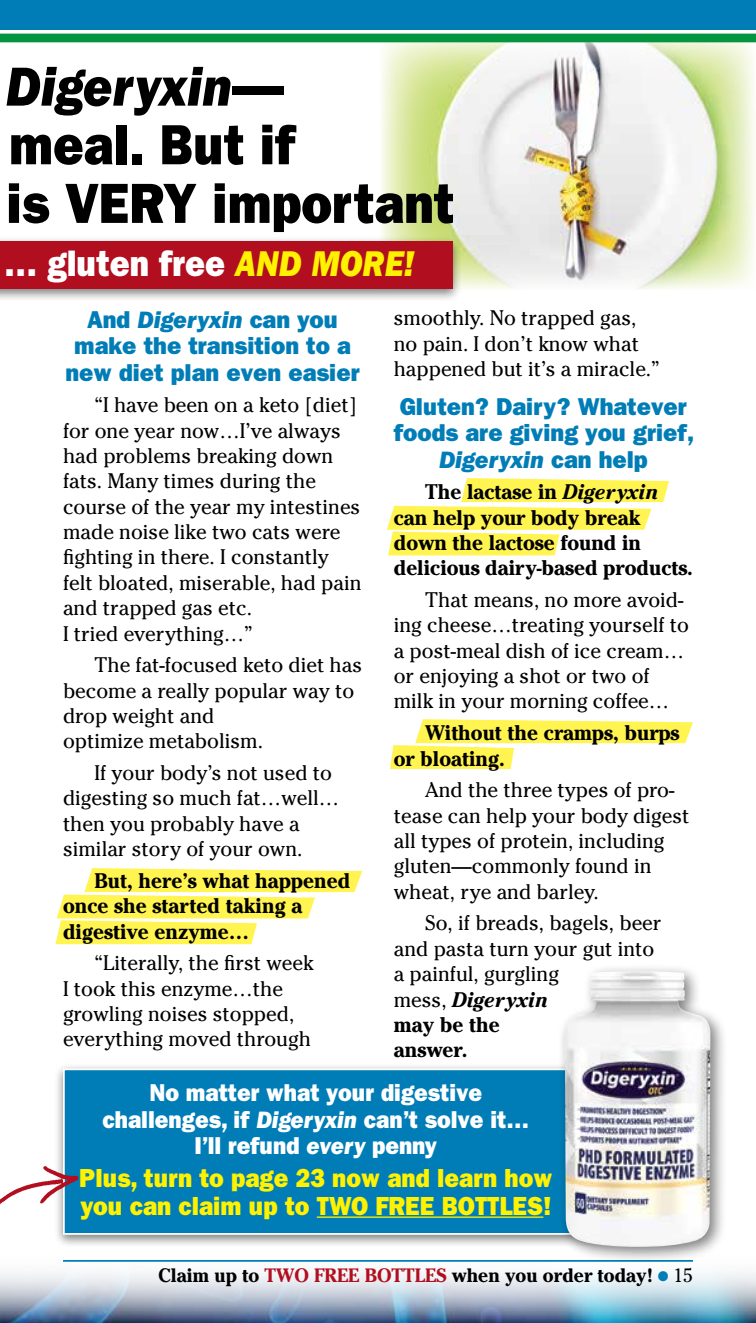
<style>
.page{position:relative;width:756px;height:1323px;background:#fff}
.page>*{position:absolute;margin:0;border:0;box-sizing:border-box;transform-origin:0 0}
.t1{font:800 56.88px/58.6px "Franklin Gothic";color:#000;scale:.9 1}
.t2{font:800 36.93px "Franklin Gothic";color:#fff;scale:.9 1}
.t3{font:800 26.25px/27.1px "Franklin Gothic";color:#fff200;scale:.93 1}
.t4{font:800 24.5px/26.2px "Franklin Gothic";color:#007db7;text-align:center}
.t5{font:800 24.5px/26.2px "Franklin Gothic";color:#fff;text-align:center;scale:.93 1}
.t6{font:21px/25.4px "Cheltenham";color:#000}
.t7{font:700 21px/25.4px "Cheltenham";color:#000}
.t8{font:700 19.25px "Cheltenham";color:#000}
.s1{font-style:italic}
.s2{font-style:italic;color:#fff200}
.s3{font-weight:700;font-style:italic}
.s4{font-weight:700}
.s5{color:#b10f1f}
.s6{color:#007db7}
.s7{font-weight:400}
</style>
<div class="page">
<img style="left:381px;top:42px;width:375px;height:247px">
<img style="left:0;top:1273px;width:756px;height:50px">
<svg style="left:387px;top:478px;width:282px;height:77px"></svg>
<svg style="left:390px;top:719px;width:303px;height:50px"></svg>
<svg style="left:55px;top:868px;width:307px;height:76px"></svg>
<div style="left:0;top:235px;width:462px;height:68px;background:#000;opacity:.5"></div>
<div style="left:0;top:241px;width:453px;height:48px;background:#b10f1f"></div>
<div style="left:0;top:0;width:756px;height:30px;background:#007db7"></div>
<div style="left:0;top:34px;width:756px;height:8px;background:#03953f"></div>
<hr style="left:63px;top:1260px;width:630px;height:2px;background:#007db7">
<div style="left:53px;top:1063px;width:636px;height:185px;background:#000;opacity:.5"></div>
<div style="left:63px;top:1068px;width:616px;height:167px;background:#007db7;border:2px solid #fff"></div>
<div style="left:557px;top:964px;width:170px;height:300px;background:#000;opacity:.5"></div>
<img style="left:564px;top:971px;width:146px;height:276px">
<hr style="left:317px;top:1217px;width:226px;height:1px;background:#fff200">
<img style="left:0;top:1161px;width:79px;height:56px">
<h1 class="t1" style="left:6px;top:57px;width:500px"><span class="s1">Digeryxin</span>—<br>meal. But if<br>is VERY important</h1>
<h2 class="t2" style="left:4px;top:241px;width:457px">… gluten free <span class="s2">AND MORE!</span></h2>
<p class="t4" style="left:66px;top:307px;width:296px">And <span class="s1">Digeryxin</span> can you make the transition to a new diet plan even easier</p>
<p class="t6" style="left:63px;top:392px;width:300px;text-indent:32px">“I have been on a keto [diet] for one year now…I’ve always had problems breaking down fats. Many times during the course of the year my intestines made noise like two cats were fighting in there. I constantly felt bloated, miserable, had pain and trapped gas etc.<br>I tried everything…”</p>
<p class="t6" style="left:63px;top:652px;width:301px;text-indent:31px">The fat-focused keto diet has become a really popular way to drop weight and<br>optimize metabolism.</p>
<p class="t6" style="left:63px;top:760px;width:278px;text-indent:31px">If your body’s not used to digesting so much fat…well… then you probably have a similar story of your own.</p>
<p class="t7" style="left:63px;top:868px;width:289px;text-indent:31px">But, here’s what happened once she started taking a digestive enzyme…</p>
<p class="t6" style="left:63px;top:950px;width:252px;text-indent:31px">“Literally, the first week<br>I took this enzyme…the growling noises stopped, everything moved through</p>
<p class="t6" style="left:394px;top:306px;width:268px">smoothly. No trapped gas, no pain. I don’t know what happened but it’s a miracle.”</p>
<p class="t4" style="left:394px;top:394px;width:302px">Gluten? Dairy? Whatever foods are giving you grief,<br><span class="s1">Digeryxin</span> can help</p>
<p class="t7" style="left:394px;top:479px;width:301px;text-indent:32px">The lactase in <span class="s1">Digeryxin </span>can help your body break down the lactose found in delicious dairy-based products.</p>
<p class="t6" style="left:394px;top:587px;width:297px;text-indent:32px">That means, no more avoid&shy;ing cheese…treating yourself to a post-meal dish of ice cream… or enjoying a shot or two of milk in your morning coffee…</p>
<p class="t7" style="left:394px;top:720px;width:287px;text-indent:31px">Without the cramps, burps or bloating.</p>
<p class="t6" style="left:394px;top:777px;width:297px;text-indent:31px">And the three types of pro&shy;tease can help your body digest all types of protein, including gluten—commonly found in wheat, rye and barley.</p>
<p class="t6" style="left:394px;top:911px;width:269px;text-indent:31px">So, if breads, bagels, beer and pasta turn your gut into a painful, gurgling<br>mess, <span class="s3">Digeryxin<br></span><span class="s4">may be the<br>answer.</span></p>
<p class="t5" style="left:103px;top:1080px;width:460px">No matter what your digestive challenges, if <span class="s1">Digeryxin</span> can’t solve it…<br>I’ll refund <span class="s1">every</span> penny</p>
<p class="t3" style="left:79px;top:1165px;width:510px">Plus, turn to page 23 now and learn how you can claim up to TWO FREE BOTTLES!</p>
<p class="t8" style="left:159px;top:1264px;width:536px">Claim up to <span class="s5">TWO FREE BOTTLES</span> when you order today! <span class="s6">●</span> <span class="s7">15</span></p>
</div>
